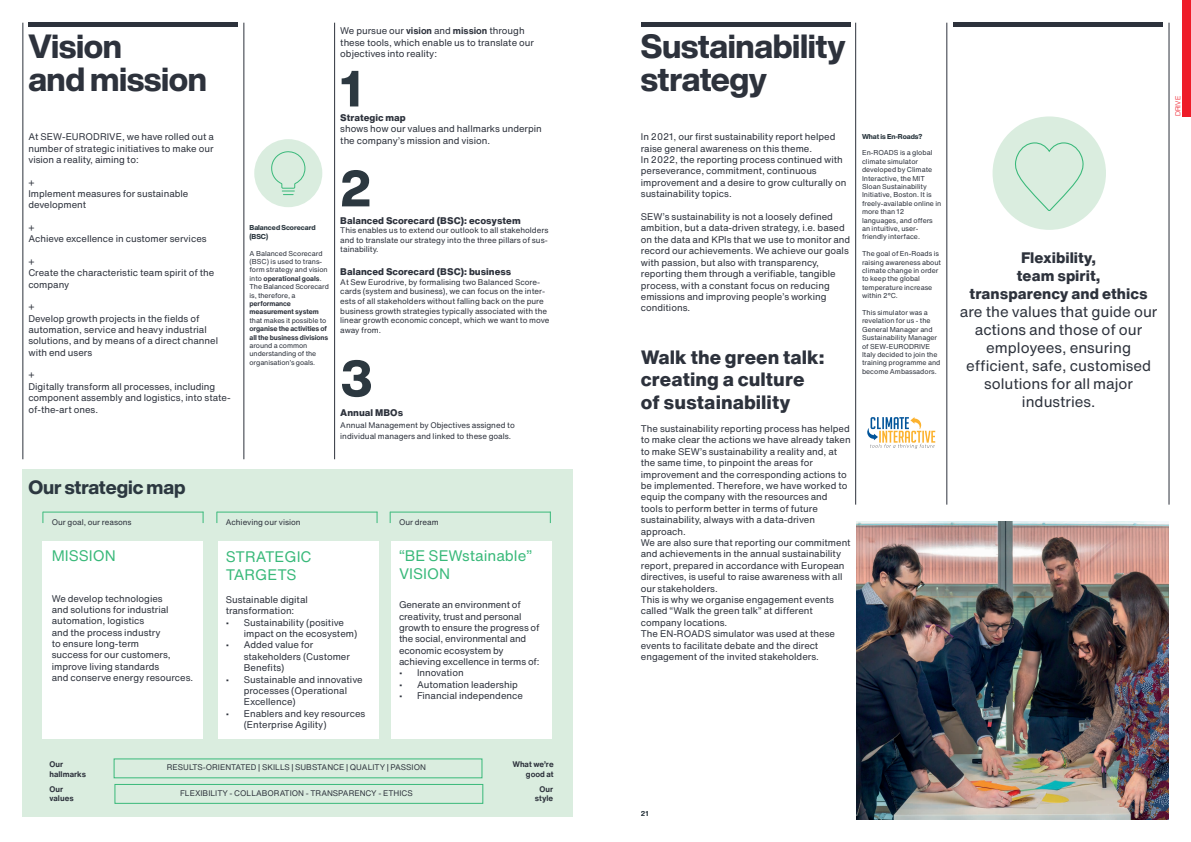
<style>
.page{position:relative;width:1191px;height:842px;background:#fff}
.page>*{position:absolute;margin:0;border:0;box-sizing:border-box;transform-origin:0 0}
.t1{font:800 50px/99.9px "Helvetica Now Display";color:#2c3840}
.t2{font:800 33px/33px "Helvetica Now Display";letter-spacing:-.01em;color:#2d323c}
.t3{font:800 19px/22.8px "Helvetica Now Text";color:#2d323c}
.t4{font:800 19px "Helvetica Now Display";color:#2c3840}
.t5{font:15px/18px "Helvetica Now Text";color:#2d323c;text-align:center}
.t6{font:15px/18px "Helvetica Now Text";color:#39b97a}
.t7{font:800 15px/18px "Helvetica Now Text";color:#2d323c;text-align:center}
.t8{font:9.5px/11.4px "Helvetica Now Text";color:#2d323c}
.t9{font:800 9.5px "Helvetica Now Text";color:#2d323c}
.t10{font:8px/9.6px "Helvetica Now Text";color:#2d323c}
.t11{font:700 8px/9.6px "Helvetica Now Text";color:#2d323c}
.t12{font:7px/8.4px "Helvetica Now Text";color:#2d323c}
.t13{font:700 7px/8.4px "Helvetica Now Text";letter-spacing:-.01em;color:#2d323c}
.t14{font:800 7px/8.4px "Helvetica Now Display";color:#2c3840}
.t15{font:300 7px "Helvetica";color:#ee1c28}
.t16{font:7px "Helvetica Now Text";color:#2c3840}
.s1{font-weight:700}
</style>
<div class="page">
<div style="left:23px;top:469px;width:550px;height:347px;background:#daeddf"></div>
<hr style="left:43px;top:512px;width:160px;height:1px;background:#39b97a">
<hr style="left:217px;top:512px;width:160px;height:1px;background:#39b97a">
<hr style="left:390px;top:512px;width:161px;height:1px;background:#39b97a">
<div style="left:43px;top:541px;width:160px;height:197px;background:#fff"></div>
<div style="left:218px;top:541px;width:161px;height:197px;background:#fff"></div>
<div style="left:390px;top:541px;width:161px;height:197px;background:#fff"></div>
<div style="left:114px;top:758px;width:368px;height:20px;border:1px solid #39b97a"></div>
<div style="left:115px;top:784px;width:368px;height:20px;border:1px solid #39b97a"></div>
<hr style="left:1168px;top:23px;width:1px;height:482px;background:#2d323c">
<hr style="left:855px;top:23px;width:1px;height:482px;background:#2d323c">
<hr style="left:946px;top:23px;width:1px;height:482px;background:#2d323c">
<hr style="left:641px;top:23px;width:209px;height:4px;background:#2d323c">
<hr style="left:952px;top:23px;width:210px;height:4px;background:#2d323c">
<hr style="left:244px;top:23px;width:1px;height:436px;background:#2d323c">
<hr style="left:334px;top:23px;width:1px;height:436px;background:#2d323c">
<hr style="left:23px;top:23px;width:1px;height:436px;background:#2d323c">
<hr style="left:28px;top:23px;width:210px;height:4px;background:#2d323c">
<div style="left:254px;top:139px;width:68px;height:68px;background:#daeddf;border-radius:50%"></div>
<svg style="left:271px;top:151px;width:35px;height:44px"></svg>
<img style="left:856px;top:521px;width:312px;height:298px">
<div style="left:992px;top:116px;width:114px;height:114px;background:#daeddf;border-radius:50%"></div>
<svg style="left:1015px;top:142px;width:69px;height:69px"></svg>
<svg style="left:867px;top:417px;width:68px;height:32px"></svg>
<div style="left:1182px;top:0;width:9px;height:116px;background:#ee1c28"></div>
<h2 class="t2" style="left:28px;top:30px;width:180px">Vision<br>and mission</h2>
<p class="t8" style="left:28px;top:131px;width:187px;text-align:justify">At SEW-EURODRIVE, we have rolled out a number of strategic initiatives to make our vision a reality, aiming to:</p>
<p class="t8" style="left:28px;top:176px;width:161px">+<br>Implement measures for sustainable development</p>
<p class="t8" style="left:28px;top:222px;width:180px">+<br>Achieve excellence in customer services</p>
<p class="t8" style="left:28px;top:256px;width:187px">+<br>Create the characteristic team spirit of the company</p>
<p class="t8" style="left:28px;top:301px;width:191px">+<br>Develop growth projects in the fields of automation, service and heavy industrial solutions, and by means of a direct channel with end users</p>
<p class="t8" style="left:28px;top:369px;width:204px">+<br>Digitally transform all processes, including component assembly and logistics, into state&shy;of-the-art ones.</p>
<h3 class="t4" style="left:28px;top:474px;width:159px">Our strategic map</h3>
<p class="t14" style="left:249px;top:224px;width:67px">Balanced Scorecard (BSC)</p>
<p class="t12" style="left:249px;top:249px;width:81px">A Balanced Scorecard (BSC) is used to trans&shy;form strategy and vision into <span class="s1">operational goals</span>.<br>The Balanced Scorecard is, therefore, a</p>
<p class="t13" style="left:249px;top:299px;width:71px">performance measurement system</p>
<p class="t12" style="left:249px;top:316px;width:78px">that makes it possible to</p>
<p class="t13" style="left:249px;top:324px;width:80px">organise the activities of all the business divisions</p>
<p class="t12" style="left:249px;top:341px;width:68px">around a common understanding of the organisation’s goals.</p>
<p class="t8" style="left:340px;top:25px;width:195px">We pursue our <span class="s1">vision</span> and <span class="s1">mission</span> through these tools, which enable us to translate our objectives into reality:</p>
<h1 class="t1" style="left:340px;top:39px;width:32px">1<br>2</h1>
<p class="t9" style="left:340px;top:110px;width:67px">Strategic map</p>
<p class="t8" style="left:340px;top:123px;width:203px">shows how our values and hallmarks underpin the company’s mission and vision.</p>
<p class="t9" style="left:340px;top:213px;width:182px">Balanced Scorecard (BSC): ecosystem</p>
<p class="t10" style="left:340px;top:225px;width:210px;text-align:justify">This enables us to extend our outlook to all stakeholders and to translate our strategy into the three pillars of sus&shy;tainability.</p>
<p class="t9" style="left:340px;top:265px;width:173px">Balanced Scorecard (BSC): business</p>
<p class="t10" style="left:340px;top:277px;width:211px">At Sew Eurodrive, by formalising two Balanced Score&shy;cards (system and business), we can focus on the inter&shy;ests of all stakeholders without falling back on the pure business growth strategies typically associated with the linear growth economic concept, which we want to move away from.</p>
<h1 class="t1" style="left:340px;top:329px;width:34px">3</h1>
<p class="t9" style="left:340px;top:406px;width:64px">Annual MBOs</p>
<p class="t10" style="left:340px;top:419px;width:176px;line-height:11.3px">Annual Management by Objectives assigned to individual managers and linked to these goals.</p>
<p class="t10" style="left:52px;top:517px;width:81px">Our goal, our reasons</p>
<h3 class="t6" style="left:52px;top:546px;width:66px">MISSION</h3>
<p class="t8" style="left:52px;top:592px;width:143px">We develop technologies<br>and solutions for industrial automation, logistics<br>and the process industry<br>to ensure long-term<br>success for our customers, improve living standards<br>and conserve energy resources.</p>
<p class="t10" style="left:226px;top:517px;width:76px">Achieving our vision</p>
<h3 class="t6" style="left:226px;top:547px;width:87px">STRATEGIC<br>TARGETS</h3>
<p class="t8" style="left:226px;top:593px;width:84px">Sustainable digital transformation:</p>
<p class="t8" style="left:244px;top:616px;width:115px;text-indent:-18px">• Sustainability (positive impact on the ecosystem)</p>
<p class="t8" style="left:244px;top:639px;width:108px;text-indent:-18px">• Added value for stakeholders (Customer<br>Benefits)</p>
<p class="t8" style="left:244px;top:673px;width:120px;text-indent:-18px">• Sustainable and innovative processes (Operational<br>Excellence)</p>
<p class="t8" style="left:244px;top:707px;width:123px;text-indent:-18px">• Enablers and key resources (Enterprise Agility)</p>
<p class="t10" style="left:399px;top:517px;width:41px">Our dream</p>
<h3 class="t6" style="left:399px;top:546px;width:135px">“BE SEWstainable”<br>VISION</h3>
<p class="t8" style="left:399px;top:599px;width:142px">Generate an environment of creativity, trust and personal growth to ensure the progress of the social, environmental and economic ecosystem by achieving excellence in terms of:</p>
<p class="t8" style="left:399px;top:667px;width:66px">• Innovation</p>
<p class="t8" style="left:399px;top:678px;width:120px">• Automation leadership</p>
<p class="t8" style="left:399px;top:690px;width:125px">• Financial independence</p>
<p class="t11" style="left:49px;top:760px;width:38px">Our hallmarks</p>
<p class="t11" style="left:49px;top:784px;width:26px">Our values</p>
<p class="t10" style="left:167px;top:762px;width:261px">RESULTS-ORIENTATED | SKILLS | SUBSTANCE | QUALITY | PASSION</p>
<p class="t10" style="left:180px;top:788px;width:234px">FLEXIBILITY - COLLABORATION - TRANSPARENCY - ETHICS</p>
<p class="t11" style="left:512px;top:760px;width:43px;text-align:right">What we’re good at</p>
<p class="t11" style="left:535px;top:784px;width:20px;text-align:center">Our style</p>
<h2 class="t2" style="left:641px;top:29px;width:206px">Sustainability strategy</h2>
<p class="t8" style="left:641px;top:131px;width:207px">In 2021, our first sustainability report helped raise general awareness on this theme.<br>In 2022, the reporting process continued with perseverance, commitment, continuous improvement and a desire to grow culturally on sustainability topics.</p>
<p class="t8" style="left:641px;top:211px;width:211px">SEW’s sustainability is not a loosely defined ambition, but a data-driven strategy, i.e. based on the data and KPIs that we use to monitor and record our achievements. We achieve our goals with passion, but also with transparency, reporting them through a verifiable, tangible process, with a constant focus on reducing emissions and improving people’s working conditions.</p>
<h3 class="t3" style="left:641px;top:345px;width:185px">Walk the green talk: creating a culture of sustainability</h3>
<p class="t8" style="left:641px;top:423px;width:211px">The sustainability reporting process has helped to make clear the actions we have already taken to make SEW’s sustainability a reality and, at the same time, to pinpoint the areas for improvement and the corresponding actions to be implemented. Therefore, we have worked to equip the company with the resources and tools to perform better in terms of future sustainability, always with a data-driven approach.<br>We are also sure that reporting our commitment and achievements in the annual sustainability report, prepared in accordance with European directives, is useful to raise awareness with all our stakeholders.<br>This is why we organise engagement events called “Walk the green talk” at different company locations.<br>The EN-ROADS simulator was used at these events to facilitate debate and the direct engagement of the invited stakeholders.</p>
<p class="t14" style="left:862px;top:132px;width:62px">What is En-Roads?</p>
<p class="t12" style="left:862px;top:148px;width:81px">En-ROADS is a global climate simulator developed by Climate<br>Interactive, the MIT<br>Sloan Sustainability<br>Initiative, Boston. It is freely-available online in more than 12 languages, and offers an intuitive, user&shy;friendly interface.</p>
<p class="t12" style="left:862px;top:249px;width:81px">The goal of En-Roads is raising awareness about climate change in order to keep the global temperature increase within 2°C.</p>
<p class="t12" style="left:862px;top:308px;width:80px">This simulator was a revelation for us - the<br>General Manager and<br>Sustainability Manager of SEW-EURODRIVE<br>Italy decided to join the training programme and become Ambassadors.</p>
<p class="t15" style="left:1172px;top:116px;width:22px;rotate:-90deg">DRIVE</p>
<h3 class="t7" style="left:969px;top:248px;width:180px">Flexibility,<br>team spirit, transparency and ethics</h3>
<h3 class="t5" style="left:959px;top:302px;width:199px">are the values that guide our actions and those of our employees, ensuring efficient, safe, customised solutions for all major industries.</h3>
<p class="t16" style="left:641px;top:809px;width:9px">21</p>
</div>
